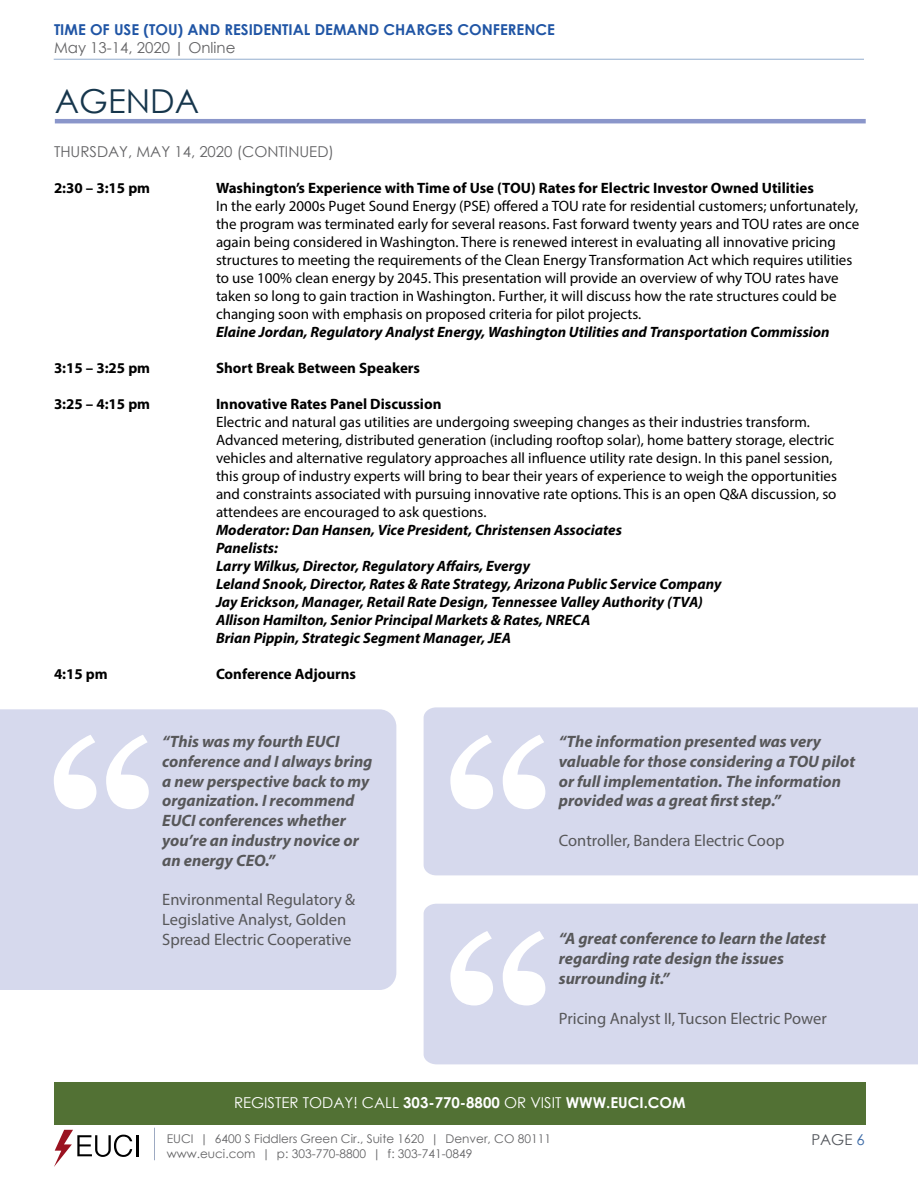
<style>
.page{position:relative;width:918px;height:1188px;background:#fff}
.page>*{position:absolute;margin:0;border:0;box-sizing:border-box;transform-origin:0 0}
.t1{font:33px "Century Gothic";color:#16364c}
.t2{font:italic 700 16.5px/19.8px "Myriad Pro";color:#575759}
.t3{font:16.5px/19.8px "Myriad Pro";color:#575759}
.t4{font:15px/18px "Myriad Pro";color:#000}
.t5{font:italic 700 15px/18px "Myriad Pro";color:#000}
.t6{font:700 15px "Myriad Pro";color:#000}
.t7{font:700 15px "Century Gothic";color:#2055a5}
.t8{font:15px "Century Gothic";color:#636365}
.t9{font:15px "Century Gothic";color:#fff}
.t10{font:15px "Century Gothic";color:#52555b}
.t11{font:12px "Century Gothic";color:#636365}
.s1{font-weight:700}
.s2{color:#3d6ba7}
</style>
<div class="page">
<hr style="left:54px;top:59px;width:810px;height:1px;background:#3d6ba7">
<hr style="left:137px;top:1135px;width:2px;height:21px;background:#000">
<svg style="left:54px;top:1130px;width:78px;height:37px"></svg>
<hr style="left:154px;top:1128px;width:1px;height:32px;background:#9daac2">
<div style="left:54px;top:1082px;width:812px;height:42px;background:#527134"></div>
<hr style="left:55px;top:119px;width:811px;height:4px;background:#8a96ca">
<div style="left:424px;top:707px;width:494px;height:168px;background:#d6d9ed"></div>
<svg style="left:450px;top:735px;width:95px;height:74px"></svg>
<div style="left:424px;top:904px;width:494px;height:160px;background:#d6d9ed"></div>
<svg style="left:450px;top:931px;width:95px;height:75px"></svg>
<div style="left:0;top:709px;width:396px;height:281px;background:#d6d9ed"></div>
<svg style="left:54px;top:735px;width:95px;height:74px"></svg>
<p class="t7" style="left:54px;top:19px;width:503px">TIME OF USE (TOU) AND RESIDENTIAL DEMAND CHARGES CONFERENCE</p>
<p class="t8" style="left:54px;top:37px;width:183px">May 13-14, 2020 | Online</p>
<h1 class="t1" style="left:55px;top:78px;width:146px">AGENDA</h1>
<p class="t8" style="left:54px;top:141px;width:282px">THURSDAY, MAY 14, 2020 (CONTINUED)</p>
<p class="t6" style="left:54px;top:179px;width:98px">2:30 – 3:15 pm</p>
<p class="t6" style="left:216px;top:179px;width:600px">Washington’s Experience with Time of Use (TOU) Rates for Electric Investor Owned Utilities</p>
<p class="t4" style="left:216px;top:197px;width:645px">In the early 2000s Puget Sound Energy (PSE) offered a TOU rate for residential customers; unfortunately, the program was terminated early for several reasons. Fast forward twenty years and TOU rates are once again being considered in Washington. There is renewed interest in evaluating all innovative pricing structures to meeting the requirements of the Clean Energy Transformation Act which requires utilities to use 100% clean energy by 2045. This presentation will provide an overview of why TOU rates have taken so long to gain traction in Washington. Further, it will discuss how the rate structures could be changing soon with emphasis on proposed criteria for pilot projects.</p>
<p class="t5" style="left:216px;top:323px;width:615px">Elaine Jordan, Regulatory Analyst Energy, Washington Utilities and Transportation Commission</p>
<p class="t6" style="left:54px;top:359px;width:98px">3:15 – 3:25 pm</p>
<p class="t6" style="left:216px;top:359px;width:206px">Short Break Between Speakers</p>
<p class="t6" style="left:54px;top:395px;width:98px">3:25 – 4:15 pm</p>
<p class="t6" style="left:216px;top:395px;width:227px">Innovative Rates Panel Discussion</p>
<p class="t4" style="left:216px;top:413px;width:623px">Electric and natural gas utilities are undergoing sweeping changes as their industries transform.<br>Advanced metering, distributed generation (including rooftop solar), home battery storage, electric vehicles and alternative regulatory approaches all influence utility rate design. In this panel session, this group of industry experts will bring to bear their years of experience to weigh the opportunities and constraints associated with pursuing innovative rate options. This is an open Q&amp;A discussion, so attendees are encouraged to ask questions.</p>
<p class="t5" style="left:216px;top:521px;width:507px">Moderator: Dan Hansen, Vice President, Christensen Associates<br>Panelists:<br>Larry Wilkus, Director, Regulatory Affairs, Evergy<br>Leland Snook, Director, Rates &amp; Rate Strategy, Arizona Public Service Company Jay Erickson, Manager, Retail Rate Design, Tennessee Valley Authority (TVA)<br>Allison Hamilton, Senior Principal Markets &amp; Rates, NRECA<br>Brian Pippin, Strategic Segment Manager, JEA</p>
<p class="t6" style="left:54px;top:665px;width:55px">4:15 pm</p>
<p class="t6" style="left:216px;top:665px;width:142px">Conference Adjourns</p>
<p class="t2" style="left:162px;top:731px;width:212px">“This was my fourth EUCI conference and I always bring a new perspective back to my organization. I recommend<br>EUCI conferences whether you’re an industry novice or an energy CEO.”</p>
<p class="t3" style="left:162px;top:890px;width:195px">Environmental Regulatory &amp;<br>Legislative Analyst, Golden<br>Spread Electric Cooperative</p>
<p class="t2" style="left:559px;top:731px;width:298px">“The information presented was very valuable for those considering a TOU pilot or full implementation. The information provided was a great first step.”</p>
<p class="t3" style="left:559px;top:830px;width:227px">Controller, Bandera Electric Coop</p>
<p class="t2" style="left:559px;top:929px;width:268px">“A great conference to learn the latest regarding rate design the issues surrounding it.”</p>
<p class="t3" style="left:559px;top:1008px;width:270px">Pricing Analyst II, Tucson Electric Power</p>
<p class="t9" style="left:234px;top:1092px;width:453px">REGISTER TODAY! CALL <span class="s1">303-770-8800</span> OR VISIT <span class="s1">WWW.EUCI.COM</span></p>
<p class="t11" style="left:167px;top:1130px;width:386px">EUCI | 6400 S Fiddlers Green Cir., Suite 1620 | Denver, CO 80111</p>
<p class="t10" style="left:811px;top:1129px;width:55px">PAGE <span class="s2">6</span></p>
<p class="t11" style="left:167px;top:1145px;width:307px">www.euci.com | p: 303-770-8800 | f: 303-741-0849</p>
</div>
